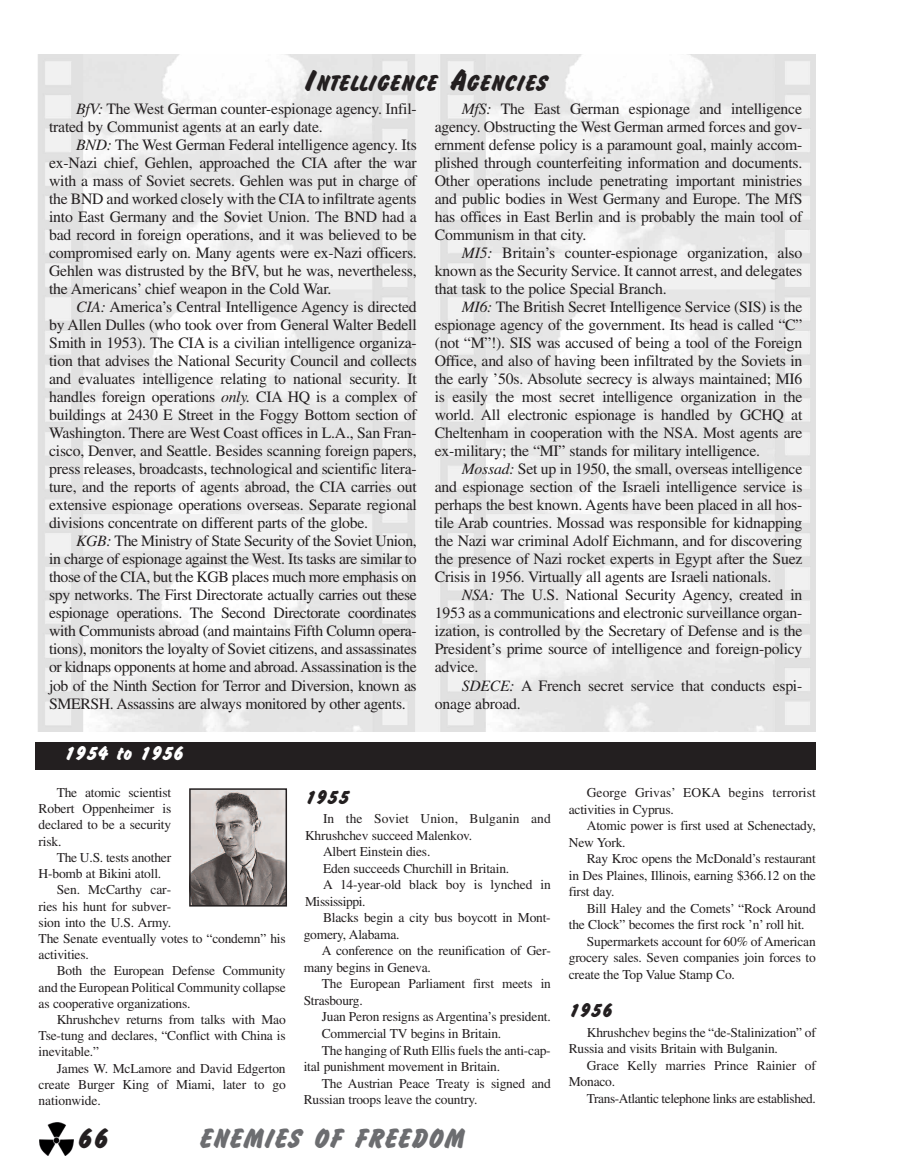
<style>
.page{position:relative;width:905px;height:1175px;background:#fff}
.page>*{position:absolute;margin:0;border:0;box-sizing:border-box;transform-origin:0 0}
.t1{font:30px "Brush Hand";color:#6c6d70}
.t2{font:30px "Brush Hand";color:#231f20}
.t3{font:24.75px "Brush Hand";color:#231f20}
.t4{font:21px "Brush Hand";color:#fff}
.t5{font:21px "Brush Hand";color:#231f20}
.t6{font:15.75px/18px "Times";letter-spacing:-.015em;color:#231f20;text-align:justify}
.t7{font:13.5px/16.5px "Times";letter-spacing:-.015em;color:#231f20}
.t8{font:13.5px/16.5px "Times";letter-spacing:.005em;color:#231f20}
.s1{font-size:33px}
.s2{font-style:italic}
</style>
<div class="page">
<img style="left:39px;top:1122px;width:35px;height:33px">
<div style="left:36px;top:742px;width:779px;height:28px;background:#231f20"></div>
<img style="left:192px;top:791px;width:92px;height:112px">
<div style="left:189px;top:788px;width:98px;height:118px;border:2px solid #231f20"></div>
<img style="left:38px;top:54px;width:777px;height:678px">
<h2 class="t3" style="left:304px;top:68px;width:245px"><span class="s1">I</span>NTELLIGENCE <span class="s1">A</span>GENCIES</h2>
<p class="t6" style="left:49px;top:102px;width:369px;text-indent:27px"><span class="s2">BfV:</span> The West German counter-espionage agency. Infil&shy;trated by Communist agents at an early date.</p>
<p class="t6" style="left:49px;top:138px;width:369px;text-indent:27px"><span class="s2">BND:</span> The West German Federal intelligence agency. Its ex-Nazi chief, Gehlen, approached the CIA after the war with a mass of Soviet secrets. Gehlen was put in charge of the BND and worked closely with the CIA to infiltrate agents into East Germany and the Soviet Union. The BND had a bad record in foreign operations, and it was believed to be compromised early on. Many agents were ex-Nazi officers.<br>Gehlen was distrusted by the BfV, but he was, nevertheless, the Americans’ chief weapon in the Cold War.</p>
<p class="t6" style="left:49px;top:300px;width:369px;text-indent:27px"><span class="s2">CIA:</span> America’s Central Intelligence Agency is directed by Allen Dulles (who took over from General Walter Bedell Smith in 1953). The CIA is a civilian intelligence organiza&shy;tion that advises the National Security Council and collects and evaluates intelligence relating to national security. It handles foreign operations <span class="s2">only.</span> CIA HQ is a complex of buildings at 2430 E Street in the Foggy Bottom section of Washington. There are West Coast offices in L.A., San Fran&shy;cisco, Denver, and Seattle. Besides scanning foreign papers, press releases, broadcasts, technological and scientific litera&shy;ture, and the reports of agents abroad, the CIA carries out extensive espionage operations overseas. Separate regional divisions concentrate on different parts of the globe.</p>
<p class="t6" style="left:49px;top:534px;width:369px;text-indent:27px"><span class="s2">KGB:</span> The Ministry of State Security of the Soviet Union, in charge of espionage against the West. Its tasks are similar to those of the CIA, but the KGB places much more emphasis on spy networks. The First Directorate actually carries out these espionage operations. The Second Directorate coordinates with Communists abroad (and maintains Fifth Column opera&shy;tions), monitors the loyalty of Soviet citizens, and assassinates or kidnaps opponents at home and abroad. Assassination is the job of the Ninth Section for Terror and Diversion, known as SMERSH. Assassins are always monitored by other agents.</p>
<h3 class="t4" style="left:64px;top:741px;width:122px">1954 to 1956</h3>
<p class="t6" style="left:435px;top:102px;width:369px;text-indent:27px"><span class="s2">MfS:</span> The East German espionage and intelligence agency. Obstructing the West German armed forces and gov&shy;ernment defense policy is a paramount goal, mainly accom&shy;plished through counterfeiting information and documents.<br>Other operations include penetrating important ministries and public bodies in West Germany and Europe. The MfS has offices in East Berlin and is probably the main tool of Communism in that city.</p>
<p class="t6" style="left:435px;top:246px;width:369px;text-indent:27px"><span class="s2">MI5:</span> Britain’s counter-espionage organization, also known as the Security Service. It cannot arrest, and delegates that task to the police Special Branch.</p>
<p class="t6" style="left:435px;top:300px;width:369px;text-indent:27px"><span class="s2">MI6:</span> The British Secret Intelligence Service (SIS) is the espionage agency of the government. Its head is called “C” (not “M”!). SIS was accused of being a tool of the Foreign Office, and also of having been infiltrated by the Soviets in the early ’50s. Absolute secrecy is always maintained; MI6 is easily the most secret intelligence organization in the world. All electronic espionage is handled by GCHQ at Cheltenham in cooperation with the NSA. Most agents are ex-military; the “MI” stands for military intelligence.</p>
<p class="t6" style="left:435px;top:462px;width:369px;text-indent:27px"><span class="s2">Mossad:</span> Set up in 1950, the small, overseas intelligence and espionage section of the Israeli intelligence service is perhaps the best known. Agents have been placed in all hos&shy;tile Arab countries. Mossad was responsible for kidnapping the Nazi war criminal Adolf Eichmann, and for discovering the presence of Nazi rocket experts in Egypt after the Suez Crisis in 1956. Virtually all agents are Israeli nationals.</p>
<p class="t6" style="left:435px;top:588px;width:369px;text-indent:27px"><span class="s2">NSA:</span> The U.S. National Security Agency, created in 1953 as a communications and electronic surveillance organ&shy;ization, is controlled by the Secretary of Defense and is the President’s prime source of intelligence and foreign-policy advice.</p>
<p class="t6" style="left:435px;top:678px;width:369px;text-indent:27px"><span class="s2">SDECE:</span> A French secret service that conducts espi&shy;onage abroad.</p>
<p class="t7" style="left:39px;top:785px;width:134px;text-align:justify;text-indent:18px">The atomic scientist Robert Oppenheimer is declared to be a security risk.</p>
<p class="t7" style="left:57px;top:850px;width:116px">The U.S. tests another</p>
<p class="t7" style="left:39px;top:866px;width:124px">H-bomb at Bikini atoll.</p>
<p class="t7" style="left:57px;top:883px;width:116px">Sen. McCarthy car-</p>
<p class="t7" style="left:39px;top:899px;width:134px">ries his hunt for subver-</p>
<p class="t7" style="left:39px;top:915px;width:134px">sion into the U.S. Army.</p>
<p class="t7" style="left:39px;top:931px;width:248px">The Senate eventually votes to “condemn” his</p>
<p class="t7" style="left:39px;top:947px;width:52px">activities.</p>
<p class="t7" style="left:57px;top:964px;width:230px">Both the European Defense Community</p>
<p class="t7" style="left:39px;top:980px;width:248px">and the European Political Community collapse</p>
<p class="t7" style="left:39px;top:996px;width:153px">as cooperative organizations.</p>
<p class="t7" style="left:57px;top:1012px;width:230px">Khrushchev returns from talks with Mao</p>
<p class="t7" style="left:39px;top:1028px;width:248px">Tse-tung and declares, “Conflict with China is</p>
<p class="t7" style="left:39px;top:1045px;width:62px">inevitable.”</p>
<p class="t7" style="left:57px;top:1061px;width:230px">James W. McLamore and David Edgerton</p>
<p class="t7" style="left:39px;top:1077px;width:248px">create Burger King of Miami, later to go</p>
<p class="t7" style="left:39px;top:1093px;width:64px">nationwide.</p>
<h3 class="t5" style="left:305px;top:784px;width:46px">1955</h3>
<p class="t8" style="left:323px;top:812px;width:229px">In the Soviet Union, Bulganin and</p>
<p class="t7" style="left:305px;top:828px;width:169px">Khrushchev succeed Malenkov.</p>
<p class="t7" style="left:323px;top:845px;width:109px">Albert Einstein dies.</p>
<p class="t7" style="left:323px;top:861px;width:188px">Eden succeeds Churchill in Britain.</p>
<p class="t7" style="left:323px;top:878px;width:229px">A 14-year-old black boy is lynched in</p>
<p class="t7" style="left:305px;top:894px;width:62px">Mississippi.</p>
<p class="t7" style="left:323px;top:911px;width:229px">Blacks begin a city bus boycott in Mont-</p>
<p class="t7" style="left:304px;top:927px;width:97px">gomery, Alabama.</p>
<p class="t7" style="left:322px;top:944px;width:230px">A conference on the reunification of Ger-</p>
<p class="t7" style="left:304px;top:960px;width:129px">many begins in Geneva.</p>
<p class="t7" style="left:322px;top:977px;width:231px">The European Parliament first meets in</p>
<p class="t7" style="left:304px;top:993px;width:61px">Strasbourg.</p>
<p class="t7" style="left:322px;top:1010px;width:230px">Juan Peron resigns as Argentina’s president.</p>
<p class="t7" style="left:322px;top:1026px;width:181px">Commercial TV begins in Britain.</p>
<p class="t7" style="left:322px;top:1043px;width:230px">The hanging of Ruth Ellis fuels the anti-cap-</p>
<p class="t7" style="left:304px;top:1059px;width:198px">ital punishment movement in Britain.</p>
<p class="t7" style="left:322px;top:1076px;width:230px">The Austrian Peace Treaty is signed and</p>
<p class="t7" style="left:304px;top:1092px;width:175px">Russian troops leave the country.</p>
<h1 class="t2" style="left:77px;top:1120px;width:33px">66</h1>
<h1 class="t1" style="left:199px;top:1120px;width:267px">ENEMIES OF FREEDOM</h1>
<p class="t8" style="left:568px;top:785px;width:248px;text-indent:18px">George Grivas’ EOKA begins terrorist activities in Cyprus.</p>
<p class="t7" style="left:568px;top:818px;width:248px;text-indent:18px">Atomic power is first used at Schenectady,<br>New York.</p>
<p class="t7" style="left:568px;top:851px;width:248px;text-align:justify;text-indent:18px">Ray Kroc opens the McDonald’s restaurant in Des Plaines, Illinois, earning $366.12 on the first day.</p>
<p class="t7" style="left:587px;top:901px;width:230px">Bill Haley and the Comets’ “Rock Around</p>
<p class="t7" style="left:568px;top:917px;width:237px">the Clock” becomes the first rock ’n’ roll hit.</p>
<p class="t7" style="left:587px;top:934px;width:230px">Supermarkets account for 60% of American</p>
<p class="t7" style="left:568px;top:950px;width:248px">grocery sales. Seven companies join forces to</p>
<p class="t7" style="left:568px;top:967px;width:168px">create the Top Value Stamp Co.</p>
<h3 class="t5" style="left:568px;top:997px;width:46px">1956</h3>
<p class="t7" style="left:568px;top:1025px;width:248px;text-indent:18px">Khrushchev begins the “de-Stalinization” of<br>Russia and visits Britain with Bulganin.</p>
<p class="t7" style="left:568px;top:1058px;width:248px;text-indent:18px">Grace Kelly marries Prince Rainier of<br>Monaco.</p>
<p class="t7" style="left:587px;top:1091px;width:230px">Trans-Atlantic telephone links are established.</p>
</div>
